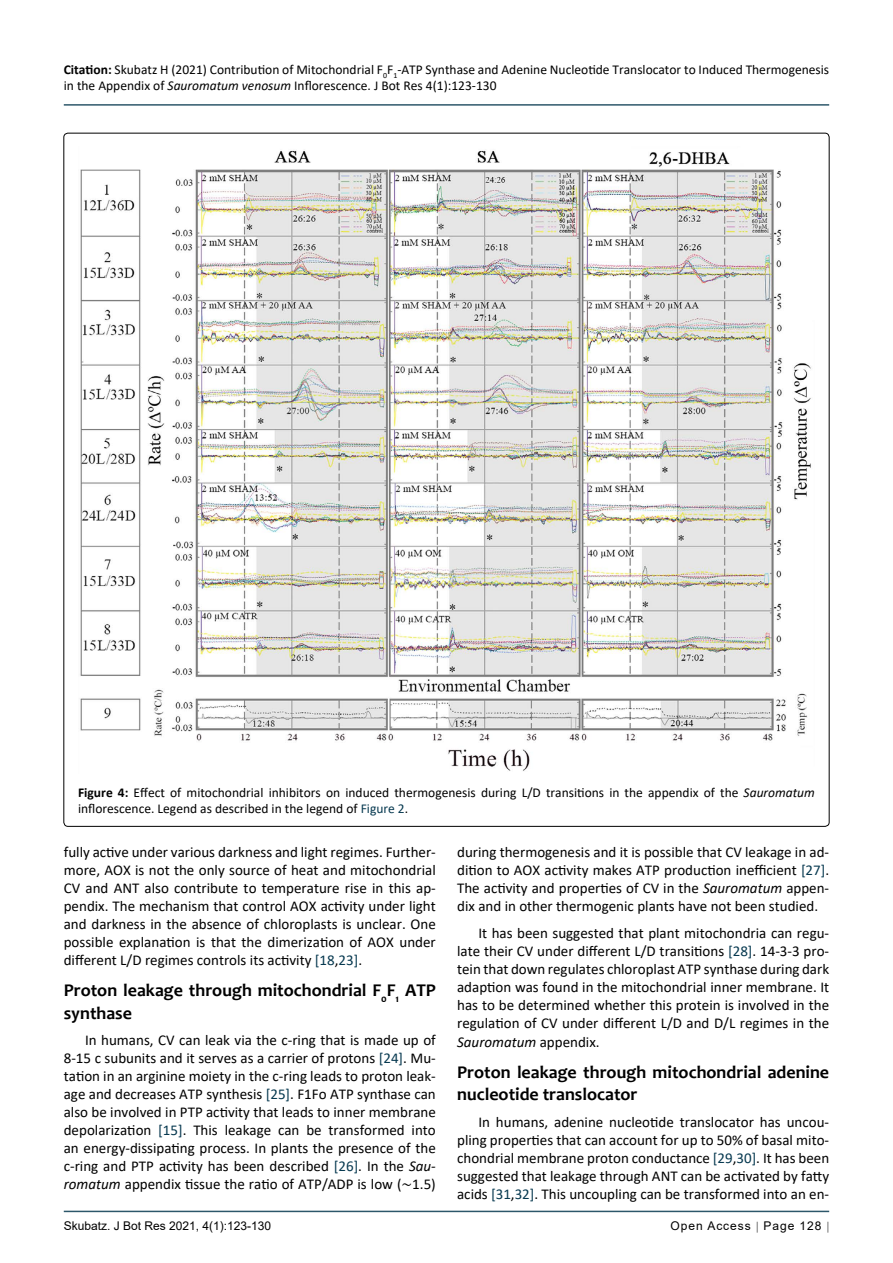
<style>
.page{position:relative;width:893px;height:1263px;background:#fff}
.page>*{position:absolute;margin:0;border:0;box-sizing:border-box;transform-origin:0 0}
.t1{font:700 18px/22.5px "Candara";color:#000}
.t2{font:15px/18px "Calibri";color:#000;text-align:justify}
.t3{font:13.5px/16.2px "Calibri";color:#000}
.t4{font:12px "Arial";color:#000}
.t5{font:12px "Arial";letter-spacing:.08em;color:#000}
.s1{font-weight:700}
.s2{font-style:italic}
.s3{color:#073950}
.s4{font-family:"Cambria Math"}
</style>
<div class="page">
<hr style="left:64px;top:1211px;width:765px;height:1px;background:#073950">
<hr style="left:64px;top:104px;width:765px;height:2px;background:#073950">
<img style="left:80px;top:150px;width:731px;height:621px">
<p class="t3" style="left:64px;top:61px;width:767px"><span class="s1">Citation:</span> Skubatz H (2021) Contribution of Mitochondrial F<sub>0</sub>F<sub>1</sub>-ATP Synthase and Adenine Nucleotide Translocator to Induced Thermogenesis in the Appendix of <span class="s2">Sauromatum venosum</span> Inflorescence. J Bot Res 4(1):123-130</p>
<p class="t3" style="left:78px;top:784px;width:738px"><span class="s1">Figure 4:</span> Effect of mitochondrial inhibitors on induced thermogenesis during L/D transitions in the appendix of the <span class="s2">Sauromatum </span>inflorescence. Legend as described in the legend of <span class="s3">Figure 2</span>.</p>
<p class="t2" style="left:64px;top:843px;width:374px">fully active under various darkness and light regimes. Further&shy;more, AOX is not the only source of heat and mitochondrial CV and ANT also contribute to temperature rise in this ap&shy;pendix. The mechanism that control AOX activity under light and darkness in the absence of chloroplasts is unclear. One possible explanation is that the dimerization of AOX under different L/D regimes controls its activity <span class="s3">[18</span>,<span class="s3">23]</span>.</p>
<p class="t1" style="left:64px;top:979px;width:374px">Proton leakage through mitochondrial F<sub>0</sub>F<sub>1</sub> ATP synthase</p>
<p class="t2" style="left:64px;top:1031px;width:374px;text-indent:21px">In humans, CV can leak via the c-ring that is made up of 8-15 c subunits and it serves as a carrier of protons <span class="s3">[24]</span>. Mu&shy;tation in an arginine moiety in the c-ring leads to proton leak&shy;age and decreases ATP synthesis <span class="s3">[25]</span>. F1Fo ATP synthase can also be involved in PTP activity that leads to inner membrane depolarization <span class="s3">[15]</span>. This leakage can be transformed into an energy-dissipating process. In plants the presence of the c-ring and PTP activity has been described <span class="s3">[26]</span>. In the <span class="s2">Sau&shy;romatum</span> appendix tissue the ratio of ATP/ADP is low (<span class="s4">∼</span>1.5)</p>
<p class="t2" style="left:457px;top:843px;width:374px">during thermogenesis and it is possible that CV leakage in ad&shy;dition to AOX activity makes ATP production inefficient <span class="s3">[27]</span>.<br>The activity and properties of CV in the <span class="s2">Sauromatum</span> appen&shy;dix and in other thermogenic plants have not been studied.</p>
<p class="t2" style="left:457px;top:923px;width:374px;text-indent:21px">It has been suggested that plant mitochondria can regu&shy;late their CV under different L/D transitions <span class="s3">[28]</span>. 14-3-3 pro&shy;tein that down regulates chloroplast ATP synthase during dark adaption was found in the mitochondrial inner membrane. It has to be determined whether this protein is involved in the regulation of CV under different L/D and D/L regimes in the <span class="s2">Sauromatum</span> appendix.</p>
<p class="t1" style="left:457px;top:1060px;width:374px">Proton leakage through mitochondrial adenine nucleotide translocator</p>
<p class="t2" style="left:457px;top:1112px;width:374px;text-indent:21px">In humans, adenine nucleotide translocator has uncou&shy;pling properties that can account for up to 50% of basal mito&shy;chondrial membrane proton conductance <span class="s3">[29</span>,<span class="s3">30]</span>. It has been suggested that leakage through ANT can be activated by fatty acids <span class="s3">[31</span>,<span class="s3">32]</span>. This uncoupling can be transformed into an en-</p>
<p class="t4" style="left:64px;top:1217px;width:209px">Skubatz. J Bot Res 2021, 4(1):123-130</p>
<p class="t5" style="left:670px;top:1217px;width:152px">Open Access Page 128</p>
</div>
